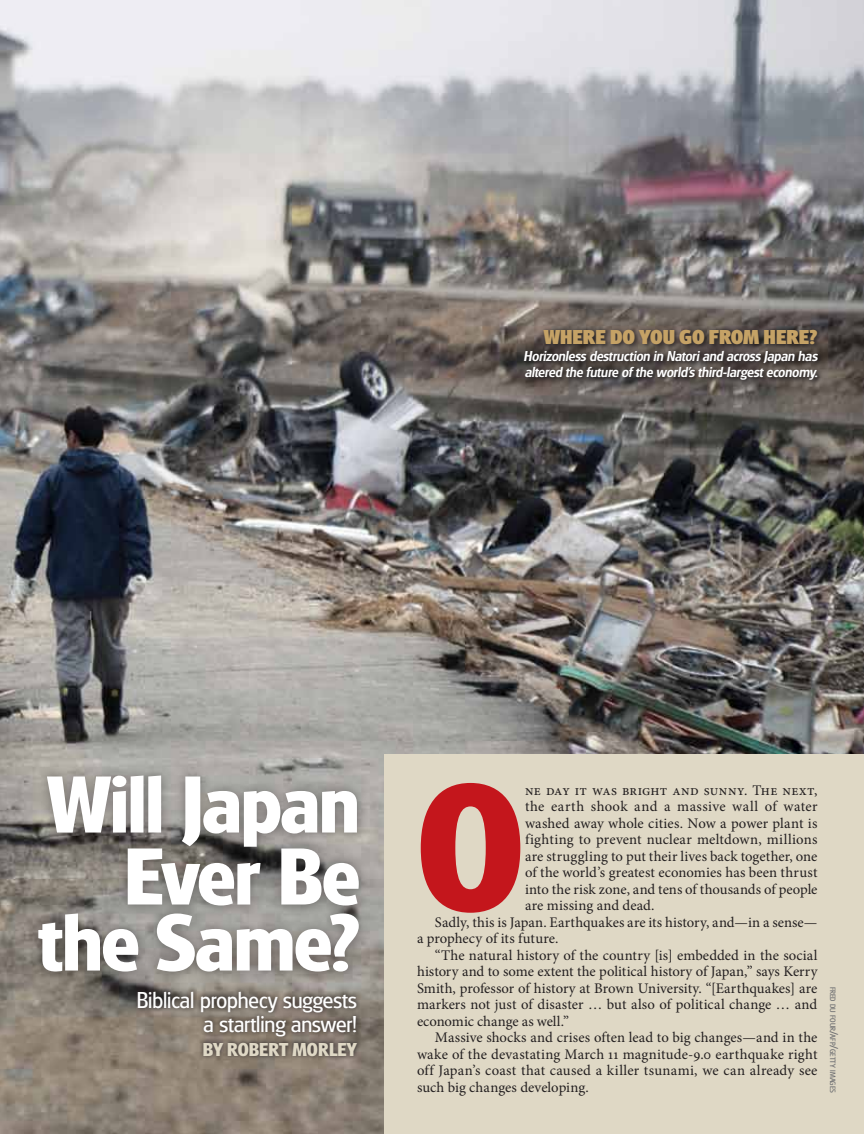
<style>
.page{position:relative;width:864px;height:1134px;background:#fff}
.page>*{position:absolute;margin:0;border:0;box-sizing:border-box;transform-origin:0 0}
.t1{font:700 187.8px "Glasgow Pro";color:#c4161c}
.t2{font:700 84px/69px "Glasgow Pro";letter-spacing:-.01em;color:#fff;text-align:right}
.t3{font:24px/24px "Glasgow Pro";color:#fff;text-align:right}
.t4{font:800 21px "Glasgow Pro";color:#c5a266}
.t5{font:700 19.5px "Glasgow Pro";color:#dfd8c5}
.t6{font:italic 500 15px/16.5px "Glasgow Pro";color:#fff}
.t7{font:14.7px "Minion Pro";letter-spacing:.005em;color:#231f20}
.t8{font:14.7px "Minion Pro";letter-spacing:.025em;color:#231f20}
.t9{font:8.1px "Glasgow Pro";letter-spacing:-.005em;color:#6d6e71;scale:1.04 1}
.s1{font-size:11.55px}
</style>
<div class="page">
<img style="left:0;top:0;width:864px;height:1134px">
<div style="left:384px;top:754px;width:480px;height:380px;background:#dfd8c5"></div>
<div style="left:133px;top:986px;width:229px;height:75px;background:#231f20;opacity:.95"></div>
<div style="left:26px;top:763px;width:343px;height:219px;background:#231f20;opacity:.45"></div>
<div style="left:520px;top:326px;width:302px;height:59px;background:#231f20;opacity:.75"></div>
<h3 class="t4" style="left:544px;top:325px;width:41px">WHERE</h3>
<h3 class="t4" style="left:610px;top:325px;width:209px">DO YOU GO FROM HERE?</h3>
<p class="t6" style="left:524px;top:347px;width:298px">Horizonless destruction in Natoriand across Japan has altered the future ofthe world’s third-largesteconomy.</p>
<h2 class="t2" style="left:39px;top:771px;width:323px">Will Japan<br>Ever Be the Same?</h2>
<h1 class="t1" style="left:417px;top:737px;width:109px">O</h1>
<p class="t7" style="left:525px;top:780px;width:294px">ne day it was bright and sunny. The next,</p>
<p class="t8" style="left:525px;top:797px;width:294px">the earth shook and a massive wall of water</p>
<p class="t7" style="left:525px;top:813px;width:294px">washed away whole cities. Now a power plant is</p>
<p class="t7" style="left:525px;top:830px;width:294px">fighting to prevent nuclear meltdown, millions</p>
<p class="t7" style="left:525px;top:846px;width:294px">are struggling to put their lives back together, one</p>
<p class="t7" style="left:525px;top:863px;width:294px">of the world’s greatest economies has been thrust</p>
<p class="t7" style="left:525px;top:879px;width:294px">into the risk zone, and tens of thousands of people</p>
<p class="t7" style="left:525px;top:896px;width:131px">are missing and dead.</p>
<p class="t7" style="left:435px;top:912px;width:384px">Sadly, this is Japan. Earthquakes are its history, and—in a sense—</p>
<p class="t7" style="left:417px;top:929px;width:143px">a prophecy of its future.</p>
<p class="t7" style="left:435px;top:945px;width:384px">“The natural history of the country [is] embedded in the social</p>
<p class="t7" style="left:417px;top:962px;width:402px">history and to some extent the political history of Japan,” says Kerry</p>
<p class="t7" style="left:417px;top:978px;width:402px">Smith, professor of history at Brown University. “[Earthquakes] are</p>
<p class="t7" style="left:417px;top:995px;width:402px">markers not just of disaster … but also of political change … and</p>
<p class="t7" style="left:417px;top:1011px;width:154px">economic change as well.”</p>
<p class="t7" style="left:435px;top:1028px;width:384px">Massive shocks and crises often lead to big changes—and in the</p>
<p class="t7" style="left:417px;top:1044px;width:402px">wake of the devastating March 11 magnitude-9.0 earthquake right</p>
<p class="t7" style="left:417px;top:1061px;width:402px">off Japan’s coast that caused a killer tsunami, we can already see</p>
<p class="t7" style="left:417px;top:1077px;width:173px">such big changes developing.</p>
<h3 class="t3" style="left:137px;top:988px;width:222px">Biblical prophecy suggests a startling answer!</h3>
<h3 class="t5" style="left:203px;top:1038px;width:146px">By robert morley</h3>
<p class="t9" style="left:838px;top:987px;width:104px;rotate:90deg">fred du four<span class="s1">/</span>afp<span class="s1">/</span>getty images</p>
</div>
